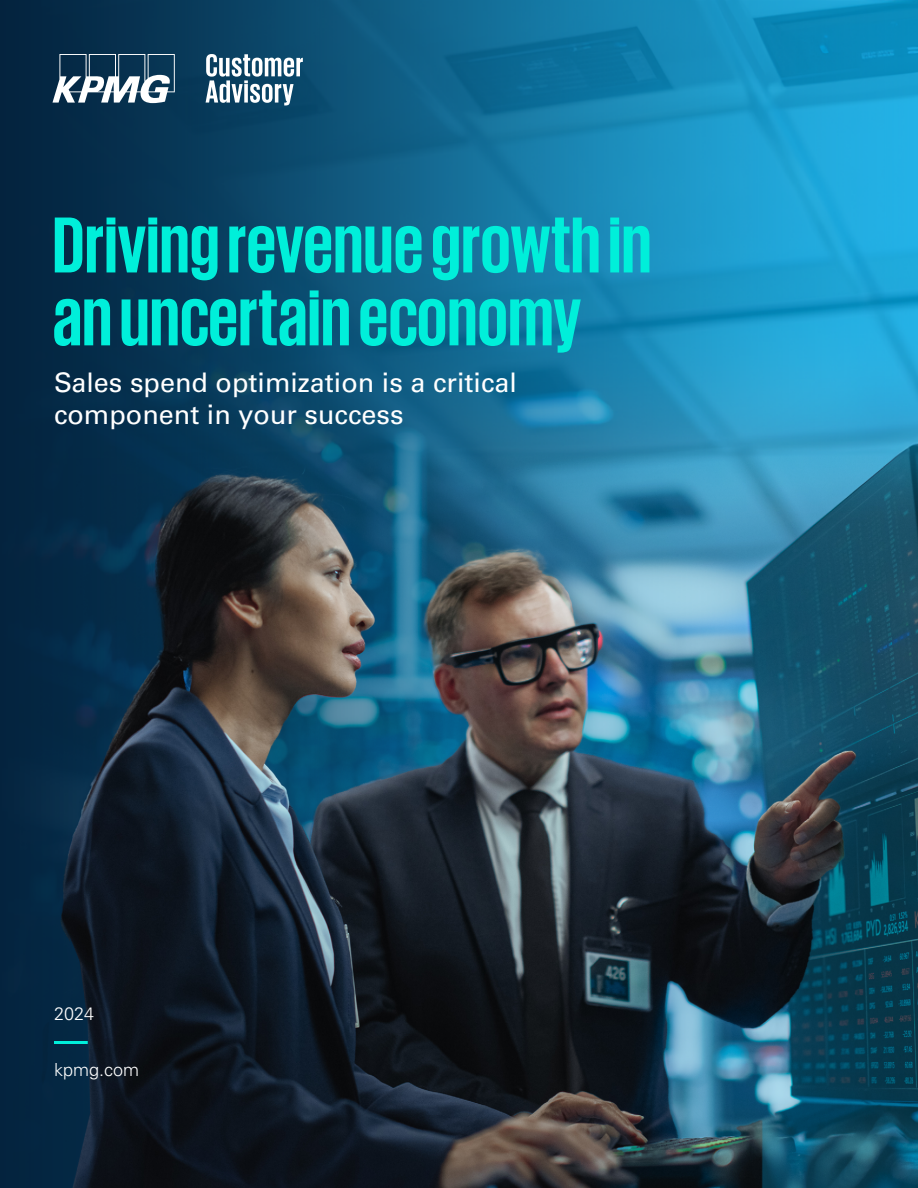
<style>
.page{position:relative;width:918px;height:1188px;background:#fff}
.page>*{position:absolute;margin:0;border:0;box-sizing:border-box;transform-origin:0 0}
.t1{font:700 81px/72.9px "KPMG";color:#00efda}
.t2{font:27px/32.4px "Univers";color:#fff}
.t3{font:300 18px "Univers";color:#fff}
</style>
<div class="page">
<img style="left:0;top:0;width:918px;height:1188px">
<hr style="left:54px;top:1041px;width:34px;height:3px;background:#00efda">
<svg style="left:52px;top:54px;width:123px;height:49px"></svg>
<svg style="left:206px;top:54px;width:97px;height:51px"></svg>
<h1 class="t1" style="left:52px;top:206px;width:601px">Driving revenue growth in an uncertain economy</h1>
<p class="t2" style="left:54px;top:366px;width:465px">Sales spend optimization is a critical component in your success</p>
<p class="t3" style="left:54px;top:1003px;width:42px">2024</p>
<p class="t3" style="left:54px;top:1059px;width:87px">kpmg.com</p>
</div>
